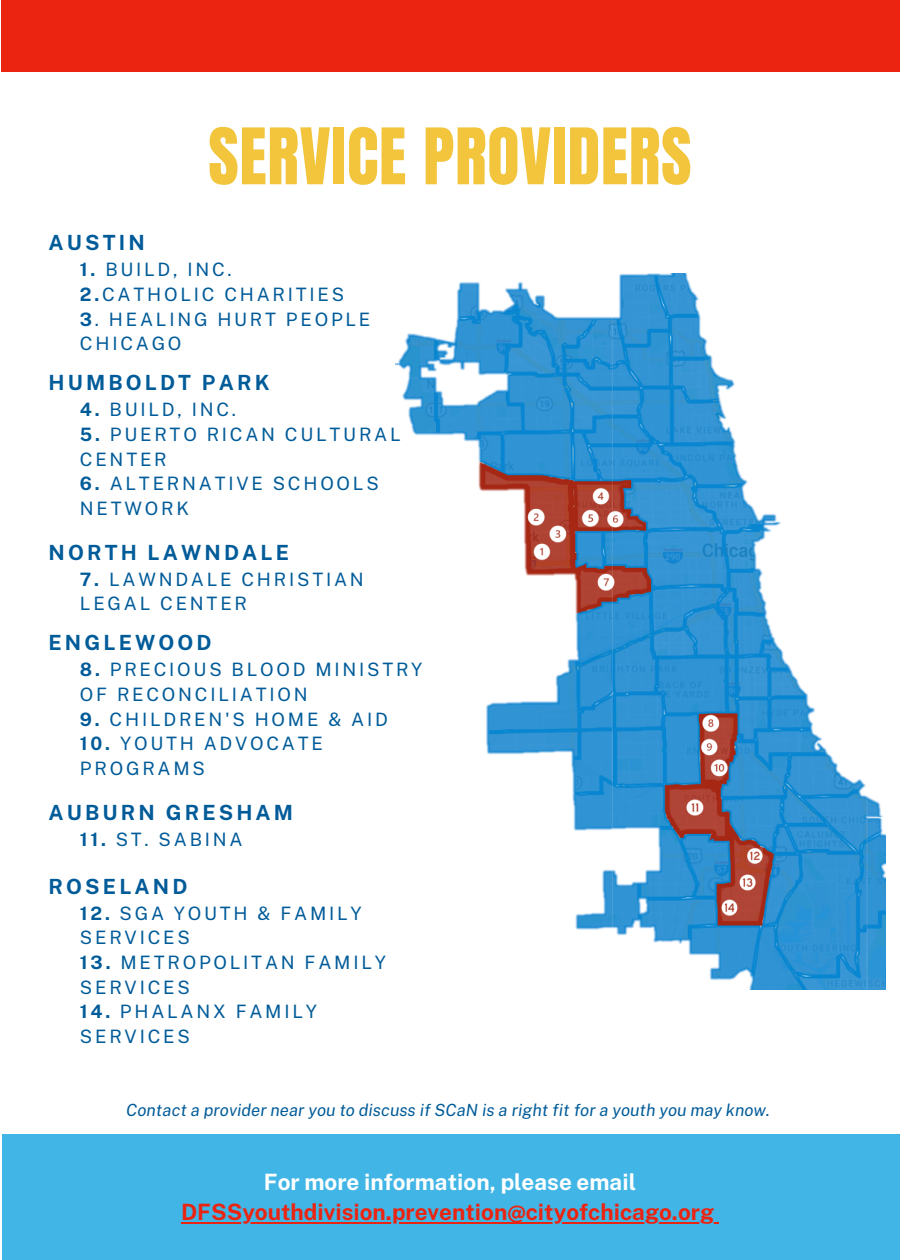
<style>
.page{position:relative;width:900px;height:1260px;background:#fff}
.page>*{position:absolute;margin:0;border:0;box-sizing:border-box;transform-origin:0 0}
.t1{font:66.25px "Anton";letter-spacing:.01em;color:#f2c53d}
.t2{font:700 22.5px "Public Sans";color:#eb2411}
.t3{font:700 22.5px "Public Sans";color:#fff}
.t4{font:700 21px "Public Sans";letter-spacing:.15em;color:#005b99}
.t5{font:18.5px/24.5px "Public Sans";letter-spacing:.15em;color:#005b99}
.t6{font:italic 16.75px "Public Sans";color:#005b99}
.s1{font-weight:700}
</style>
<div class="page">
<div style="left:2px;top:0;width:898px;height:72px;background:#eb2411"></div>
<img style="left:396px;top:273px;width:489px;height:716px">
<div style="left:2px;top:1134px;width:897px;height:126px;background:#41b6e6"></div>
<hr style="left:181px;top:1222px;width:533px;height:2px;background:#eb2411">
<p class="t1" style="left:208px;top:109px;width:485px">SERVICE PROVIDERS</p>
<p class="t4" style="left:49px;top:230px;width:98px">AUSTIN</p>
<p class="t5" style="left:80px;top:257px;width:153px"><span class="s1">1.</span> BUILD, INC.</p>
<p class="t5" style="left:80px;top:282px;width:266px"><span class="s1">2.</span>CATHOLIC CHARITIES</p>
<p class="t5" style="left:80px;top:307px;width:292px"><span class="s1">3</span>. HEALING HURT PEOPLE<br>CHICAGO</p>
<p class="t4" style="left:49px;top:370px;width:223px">HUMBOLDT PARK</p>
<p class="t5" style="left:80px;top:397px;width:158px"><span class="s1">4.</span> BUILD, INC.</p>
<p class="t5" style="left:80px;top:422px;width:322px"><span class="s1">5.</span> PUERTO RICAN CULTURAL<br>CENTER</p>
<p class="t5" style="left:80px;top:471px;width:300px"><span class="s1">6.</span> ALTERNATIVE SCHOOLS<br>NETWORK</p>
<p class="t4" style="left:49px;top:540px;width:242px">NORTH LAWNDALE</p>
<p class="t5" style="left:80px;top:567px;width:285px"><span class="s1">7.</span> LAWNDALE CHRISTIAN<br>LEGAL CENTER</p>
<p class="t4" style="left:49px;top:630px;width:165px">ENGLEWOOD</p>
<p class="t5" style="left:80px;top:657px;width:344px"><span class="s1">8.</span> PRECIOUS BLOOD MINISTRY<br>OF RECONCILIATION</p>
<p class="t5" style="left:80px;top:707px;width:309px"><span class="s1">9.</span> CHILDREN'S HOME &amp; AID</p>
<p class="t5" style="left:80px;top:731px;width:245px"><span class="s1">10.</span> YOUTH ADVOCATE<br>PROGRAMS</p>
<p class="t4" style="left:49px;top:800px;width:246px">AUBURN GRESHAM</p>
<p class="t5" style="left:80px;top:827px;width:164px"><span class="s1">11.</span> ST. SABINA</p>
<p class="t4" style="left:49px;top:874px;width:140px">ROSELAND</p>
<p class="t5" style="left:80px;top:901px;width:283px"><span class="s1">12.</span> SGA YOUTH &amp; FAMILY<br>SERVICES</p>
<p class="t5" style="left:80px;top:950px;width:308px"><span class="s1">13.</span> METROPOLITAN FAMILY<br>SERVICES</p>
<p class="t5" style="left:80px;top:999px;width:239px"><span class="s1">14.</span> PHALANX FAMILY<br>SERVICES</p>
<p class="t6" style="left:126px;top:1100px;width:645px">Contact a provider near you to discuss if SCaN is a right fit for a youth you may know.</p>
<p class="t3" style="left:264px;top:1169px;width:374px">For more information, please email</p>
<p class="t2" style="left:181px;top:1199px;width:535px">DFSSyouthdivision.prevention@cityofchicago.org</p>
</div>
